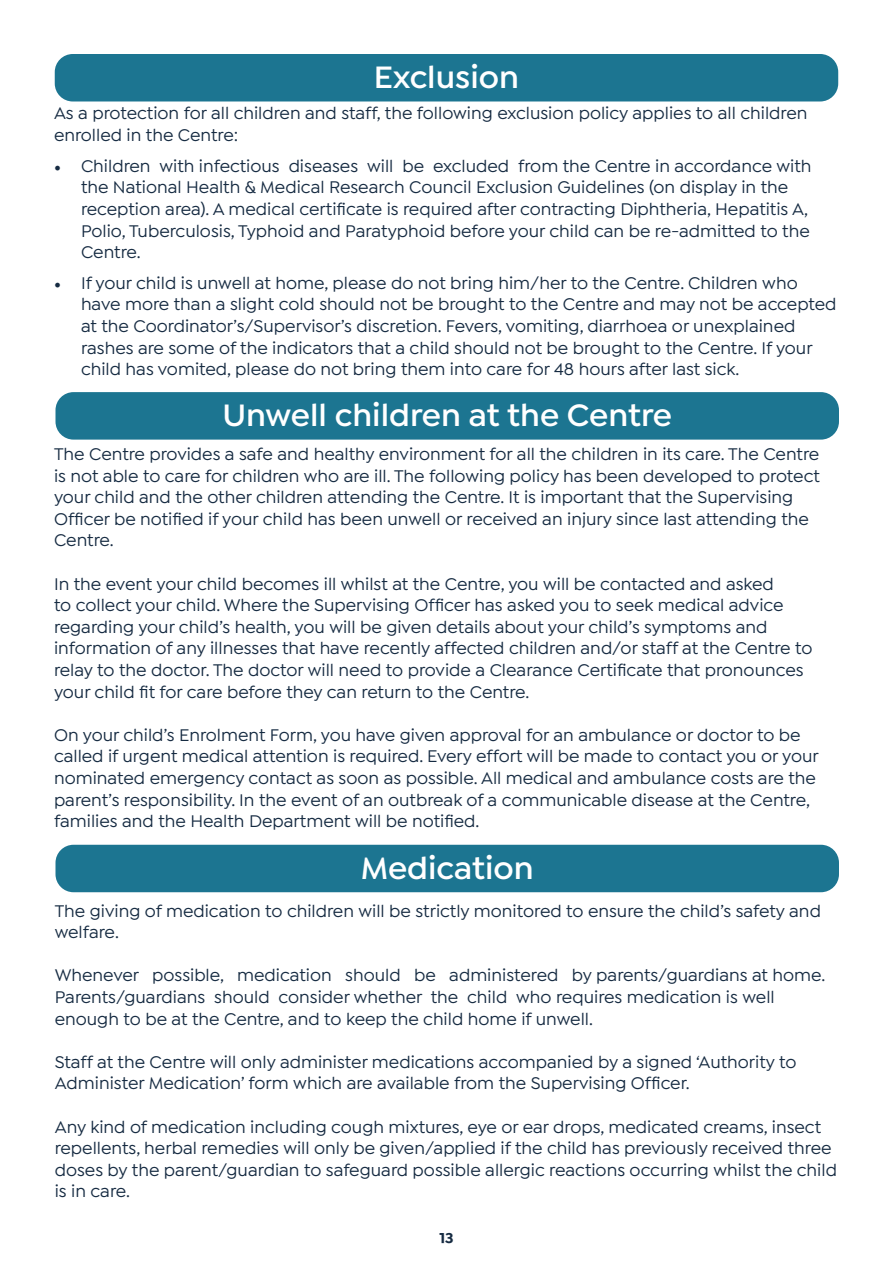
<style>
.page{position:relative;width:893px;height:1263px;background:#fff}
.page>*{position:absolute;margin:0;border:0;box-sizing:border-box;transform-origin:0 0}
.t1{font:600 33px "Isidora Sans";color:#fff}
.t2{font:500 18px/21.6px "Isidora Sans";color:#162b42}
.t3{font:700 15px "Isidora Sans";color:#162b42}
.s1{font-family:"Minion Pro";font-weight:400}
</style>
<div class="page">
<div style="left:55px;top:54px;width:783px;height:47px;background:#1c7591;border-radius:18px"></div>
<div style="left:56px;top:392px;width:783px;height:48px;background:#1c7591;border-radius:18px"></div>
<div style="left:56px;top:845px;width:783px;height:47px;background:#1c7591;border-radius:18px"></div>
<p class="t1" style="left:374px;top:57px;width:147px">Exclusion</p>
<p class="t2" style="left:54px;top:103px;width:755px">As a protection for all children and staff, the following exclusion policy applies to all children enrolled in the Centre:</p>
<p class="t2" style="left:81px;top:155px;width:732px;text-indent:-27px"><span class="s1">•</span> Children with infectious diseases will be excluded from the Centre in accordance with the National Health &amp; Medical Research Council Exclusion Guidelines (on display in the reception area). A medical certificate is required after contracting Diphtheria, Hepatitis A, Polio, Tuberculosis, Typhoid and Paratyphoid before your child can be re-admitted to the Centre.</p>
<p class="t2" style="left:81px;top:272px;width:757px;text-indent:-27px"><span class="s1">•</span> If your child is unwell at home, please do not bring him/her to the Centre. Children who have more than a slight cold should not be brought to the Centre and may not be accepted at the Coordinator’s/Supervisor’s discretion. Fevers, vomiting, diarrhoea or unexplained rashes are some of the indicators that a child should not be brought to the Centre. If your child has vomited, please do not bring them into care for 48 hours after last sick.</p>
<p class="t1" style="left:222px;top:396px;width:451px">Unwell children at the Centre</p>
<p class="t2" style="left:54px;top:443px;width:767px">The Centre provides a safe and healthy environment for all the children in its care. The Centre is not able to care for children who are ill. The following policy has been developed to protect your child and the other children attending the Centre. It is important that the Supervising Officer be notified if your child has been unwell or received an injury since last attending the Centre.</p>
<p class="t2" style="left:54px;top:573px;width:760px">In the event your child becomes ill whilst at the Centre, you will be contacted and asked<br>to collect your child. Where the Supervising Officer has asked you to seek medical advice regarding your child’s health, you will be given details about your child’s symptoms and information of any illnesses that have recently affected children and/or staff at the Centre to relay to the doctor. The doctor will need to provide a Clearance Certificate that pronounces your child fit for care before they can return to the Centre.</p>
<p class="t2" style="left:54px;top:724px;width:766px">On your child’s Enrolment Form, you have given approval for an ambulance or doctor to be called if urgent medical attention is required. Every effort will be made to contact you or your nominated emergency contact as soon as possible. All medical and ambulance costs are the parent’s responsibility. In the event of an outbreak of a communicable disease at the Centre, families and the Health Department will be notified.</p>
<p class="t1" style="left:361px;top:848px;width:174px">Medication</p>
<p class="t2" style="left:55px;top:900px;width:768px">The giving of medication to children will be strictly monitored to ensure the child’s safety and welfare.</p>
<p class="t2" style="left:55px;top:964px;width:772px">Whenever possible, medication should be administered by parents/guardians at home.<br>Parents/guardians should consider whether the child who requires medication is well enough to be at the Centre, and to keep the child home if unwell.</p>
<p class="t2" style="left:55px;top:1051px;width:743px">Staff at the Centre will only administer medications accompanied by a signed ‘Authority to<br>Administer Medication’ form which are available from the Supervising Officer.</p>
<p class="t2" style="left:55px;top:1116px;width:784px">Any kind of medication including cough mixtures, eye or ear drops, medicated creams, insect repellents, herbal remedies will only be given/applied if the child has previously received three doses by the parent/guardian to safeguard possible allergic reactions occurring whilst the child is in care.</p>
<p class="t3" style="left:439px;top:1229px;width:16px">13</p>
</div>
